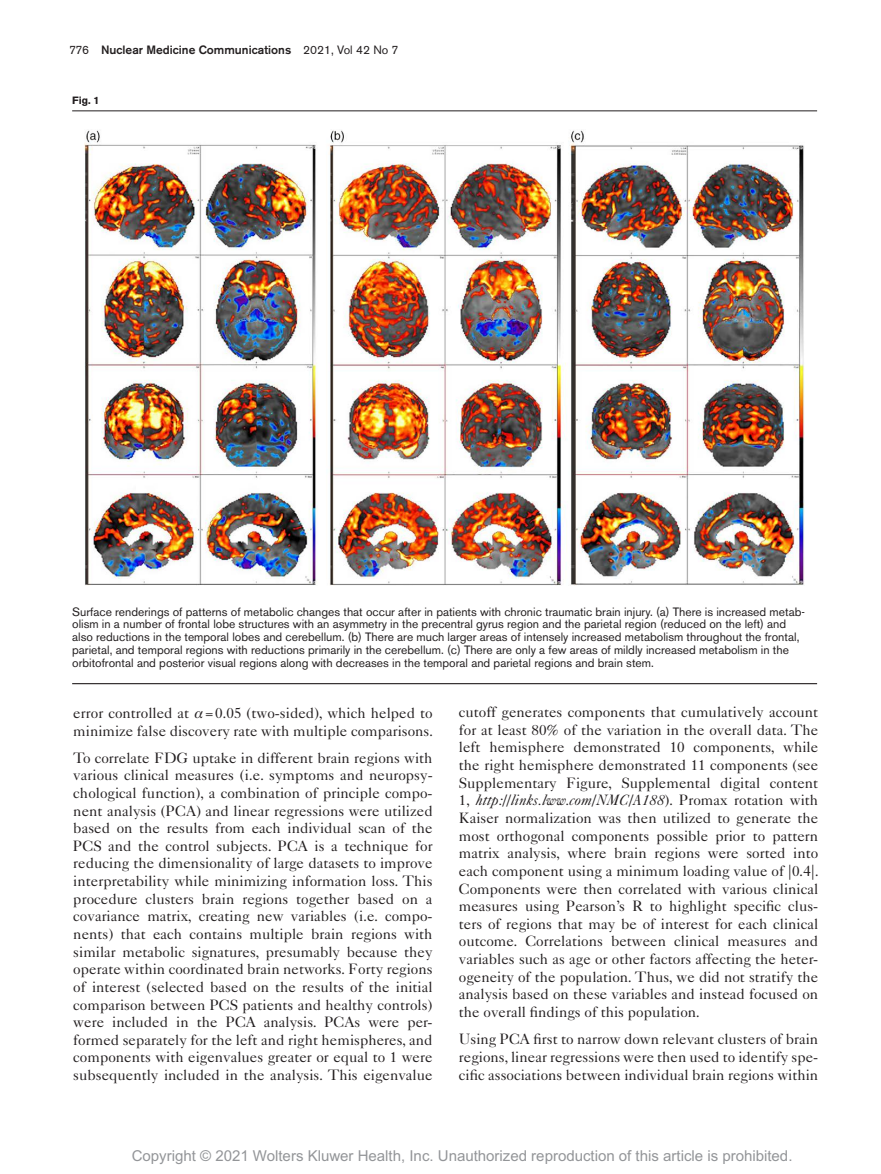
<style>
.page{position:relative;width:881px;height:1174px;background:#fff}
.page>*{position:absolute;margin:0;border:0;box-sizing:border-box;transform-origin:0 0}
.t1{font:15px/17.5px "Caslon 540 LT Std";color:#231f20;text-align:justify}
.t2{font:15px "Arial MT Std";color:#939598}
.t3{font:12px/12.8px "Akzidenz Grotesk BE";color:#231f20}
.t4{font:500 12px "Akzidenz Grotesk BE";color:#231f20}
.t5{font:700 10.5px "Akzidenz Grotesk BE";color:#231f20}
.s1{font-weight:400}
.s2{font-family:"Gandhari Unicode";font-style:italic}
.s3{font-style:italic}
</style>
<div class="page">
<img style="left:84px;top:130px;width:720px;height:455px">
<hr style="left:72px;top:111px;width:744px;height:1px;background:#231f20">
<hr style="left:72px;top:683px;width:744px;height:1px;background:#231f20">
<p class="t4" style="left:69px;top:42px;width:331px"><span class="s1">776</span> Nuclear Medicine Communications <span class="s1">2021, Vol 42 No 7</span></p>
<p class="t5" style="left:72px;top:94px;width:29px">Fig. 1</p>
<p class="t3" style="left:72px;top:605px;width:734px">Surface renderings of patterns of metabolic changes that occur after in patients with chronic traumatic brain injury. (a) There is increased metab&shy;olism in a number of frontal lobe structures with an asymmetry in the precentral gyrus region and the parietal region (reduced on the left) and also reductions in the temporal lobes and cerebellum. (b) There are much larger areas of intensely increased metabolism throughout the frontal, parietal, and temporal regions with reductions primarily in the cerebellum. (c) There are only a few areas of mildly increased metabolism in the orbitofrontal and posterior visual regions along with decreases in the temporal and parietal regions and brain stem.</p>
<p class="t1" style="left:73px;top:704px;width:361px">error controlled at <span class="s2">α</span>=0.05 (two-sided), which helped to minimize false discovery rate with multiple comparisons.</p>
<p class="t1" style="left:73px;top:748px;width:361px">To correlate FDG uptake in different brain regions with various clinical measures (i.e. symptoms and neuropsy&shy;chological function), a combination of principle compo&shy;nent analysis (PCA) and linear regressions were utilized based on the results from each individual scan of the PCS and the control subjects. PCA is a technique for reducing the dimensionality of large datasets to improve interpretability while minimizing information loss. This procedure clusters brain regions together based on a covariance matrix, creating new variables (i.e. compo&shy;nents) that each contains multiple brain regions with similar metabolic signatures, presumably because they operate within coordinated brain networks. Forty regions of interest (selected based on the results of the initial comparison between PCS patients and healthy controls) were included in the PCA analysis. PCAs were per&shy;formed separately for the left and right hemispheres, and components with eigenvalues greater or equal to 1 were subsequently included in the analysis. This eigenvalue</p>
<p class="t1" style="left:458px;top:703px;width:361px">cutoff generates components that cumulatively account for at least 80% of the variation in the overall data. The left hemisphere demonstrated 10 components, while the right hemisphere demonstrated 11 components (see Supplementary Figure, Supplemental digital content 1, <span class="s3">http://links.lww.com/NMC/A188</span>). Promax rotation with Kaiser normalization was then utilized to generate the most orthogonal components possible prior to pattern matrix analysis, where brain regions were sorted into each component using a minimum loading value of |0.4|.<br>Components were then correlated with various clinical measures using Pearson’s R to highlight specific clus&shy;ters of regions that may be of interest for each clinical outcome. Correlations between clinical measures and variables such as age or other factors affecting the heter&shy;ogeneity of the population. Thus, we did not stratify the analysis based on these variables and instead focused on the overall findings of this population.</p>
<p class="t1" style="left:458px;top:1030px;width:361px">Using PCA first to narrow down relevant clusters of brain regions, linear regressions were then used to identify spe&shy;cific associations between individual brain regions within</p>
<p class="t2" style="left:132px;top:1147px;width:662px">Copyright © 2021 Wolters Kluwer Health, Inc. Unauthorized reproduction of this article is prohibited.</p>
</div>
